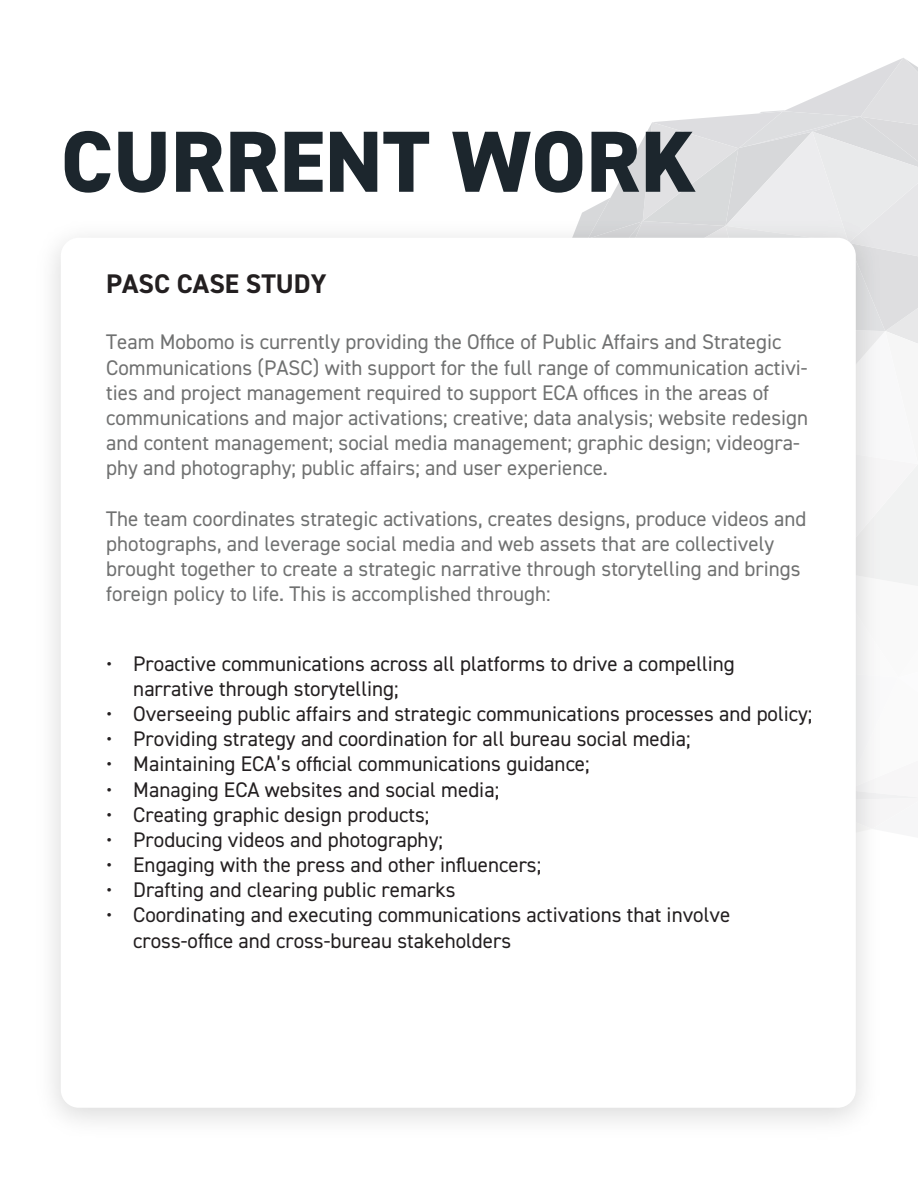
<style>
.page{position:relative;width:918px;height:1188px;background:#fff}
.page>*{position:absolute;margin:0;border:0;box-sizing:border-box;transform-origin:0 0}
.t1{font:800 87px "DIN2014";color:#1c262d}
.t2{font:700 27px "DIN2014";color:#231f20}
.t3{font:21.15px/25.2px "DIN2014";color:#707171}
.t4{font:21.15px/25.2px "DIN2014";color:#231f20}
</style>
<div class="page">
<svg style="left:593px;top:58px;width:324px;height:740px"></svg>
<img style="left:52px;top:207px;width:840px;height:915px">
<div style="left:61px;top:238px;width:795px;height:870px;background:#fff;border-radius:18px"></div>
<h1 class="t1" style="left:61px;top:104px;width:638px">CURRENT WORK</h1>
<p class="t2" style="left:106px;top:266px;width:222px">PASC CASE STUDY</p>
<p class="t3" style="left:106px;top:329px;width:703px">Team Mobomo is currently providing the Office of Public Affairs and Strategic Communications (PASC) with support for the full range of communication activi&shy;ties and project management required to support ECA offices in the areas of communications and major activations; creative; data analysis; website redesign and content management; social media management; graphic design; videogra&shy;phy and photography; public affairs; and user experience.</p>
<p class="t3" style="left:106px;top:505px;width:702px">The team coordinates strategic activations, creates designs, produce videos and photographs, and leverage social media and web assets that are collectively brought together to create a strategic narrative through storytelling and brings foreign policy to life. This is accomplished through:</p>
<p class="t4" style="left:133px;top:650px;width:603px;text-indent:-27px">• Proactive communications across all platforms to drive a compelling narrative through storytelling;</p>
<p class="t4" style="left:106px;top:701px;width:708px">• Overseeing public affairs and strategic communications processes and policy;</p>
<p class="t4" style="left:106px;top:726px;width:586px">• Providing strategy and coordination for all bureau social media;</p>
<p class="t4" style="left:106px;top:751px;width:485px">• Maintaining ECA’s official communications guidance;</p>
<p class="t4" style="left:106px;top:776px;width:394px">• Managing ECA websites and social media;</p>
<p class="t4" style="left:106px;top:801px;width:325px">• Creating graphic design products;</p>
<p class="t4" style="left:106px;top:827px;width:338px">• Producing videos and photography;</p>
<p class="t4" style="left:106px;top:852px;width:437px">• Engaging with the press and other influencers;</p>
<p class="t4" style="left:106px;top:877px;width:351px">• Drafting and clearing public remarks</p>
<p class="t4" style="left:133px;top:902px;width:599px;text-indent:-27px">• Coordinating and executing communications activations that involve cross-office and cross-bureau stakeholders</p>
</div>
